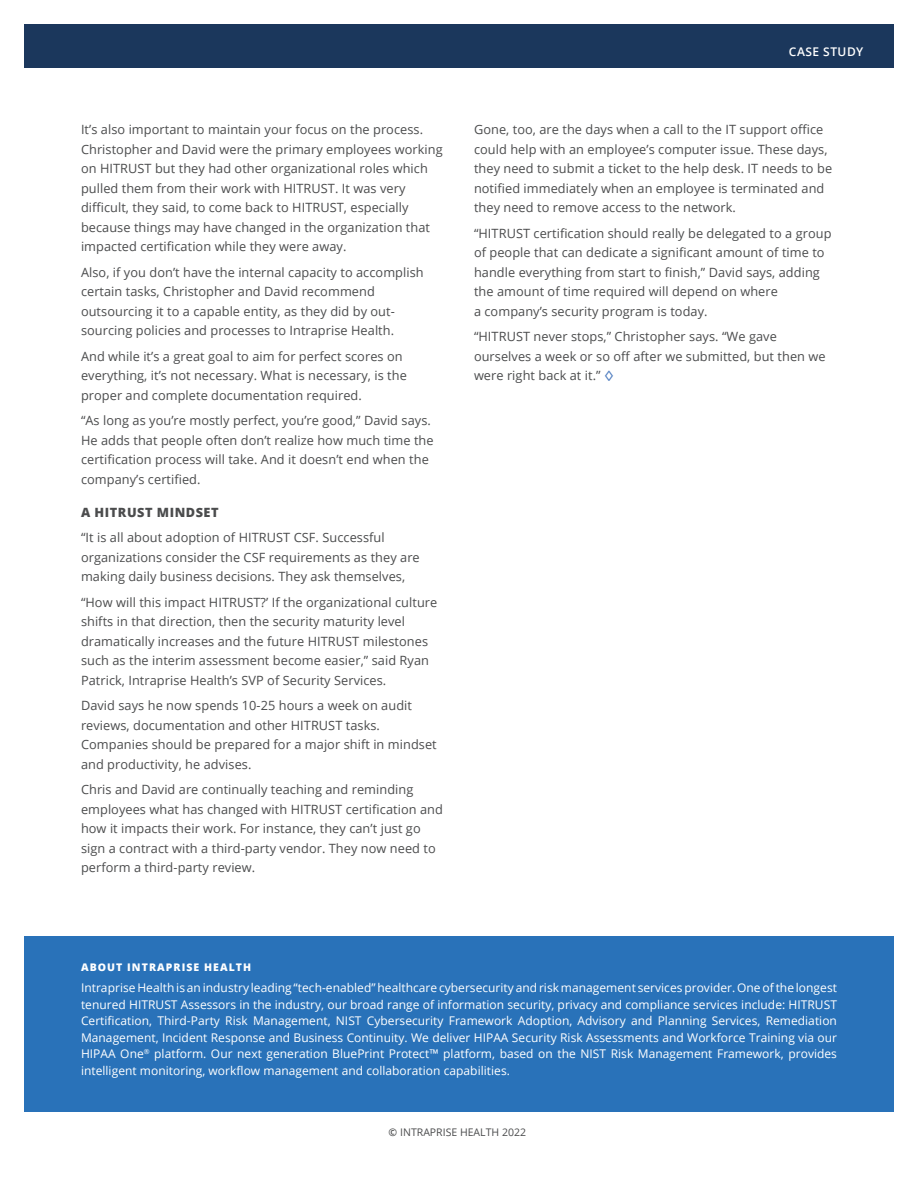
<style>
.page{position:relative;width:918px;height:1188px;background:#fff}
.page>*{position:absolute;margin:0;border:0;box-sizing:border-box;transform-origin:0 0}
.IH_-_Copy_8_5_14_-_8{font:12.75px/19.5px "Open Sans";letter-spacing:.005em;color:#4b4c4d}
.IH_-_Copy_8_5_14_-_8-2{font:800 12.75px "Open Sans";letter-spacing:.04em;color:#4b4c4d}
.t1{font:12px/16.5px "Open Sans";letter-spacing:.005em;color:#fff;text-align:justify}
.t2{font:600 12px "Open Sans";letter-spacing:.04em;color:#fff}
.t3{font:800 10.5px "Open Sans";letter-spacing:.1em;color:#fff}
.t4{font:10.5px "Open Sans";color:#4b4c4d}
.s1{font-size:14.4px;color:#5380c1}
.s2{font-weight:600}
</style>
<div class="page">
<div style="left:15px;top:936px;width:884px;height:175px;background:#2972b9"></div>
<div style="left:12px;top:16px;width:891px;height:52px;background:#1b375c"></div>
<div style="left:0;top:0;width:918px;height:1188px;border:24px solid #fff"></div>
<p class="IH_-_Copy_8_5_14_-_8" style="left:81px;top:120px;width:363px">It’s also important to maintain your focus on the process.<br>Christopher and David were the primary employees working on HITRUST but they had other organizational roles which pulled them from their work with HITRUST. It was very difficult, they said, to come back to HITRUST, especially because things may have changed in the organization that impacted certification while they were away.</p>
<p class="IH_-_Copy_8_5_14_-_8" style="left:81px;top:262px;width:344px">Also, if you don’t have the internal capacity to accomplish certain tasks, Christopher and David recommend outsourcing it to a capable entity, as they did by out&shy;sourcing policies and processes to Intraprise Health.</p>
<p class="IH_-_Copy_8_5_14_-_8" style="left:81px;top:346px;width:327px">And while it’s a great goal to aim for perfect scores on everything, it’s not necessary. What is necessary, is the proper and complete documentation required.</p>
<p class="IH_-_Copy_8_5_14_-_8" style="left:81px;top:411px;width:354px">“As long as you’re mostly perfect, you’re good,” David says.<br>He adds that people often don’t realize how much time the certification process will take. And it doesn’t end when the company’s certified.</p>
<p class="IH_-_Copy_8_5_14_-_8-2" style="left:81px;top:502px;width:139px">A HITRUST MINDSET</p>
<p class="IH_-_Copy_8_5_14_-_8" style="left:81px;top:528px;width:340px">“It is all about adoption of HITRUST CSF. Successful organizations consider the CSF requirements as they are making daily business decisions. They ask themselves,</p>
<p class="IH_-_Copy_8_5_14_-_8" style="left:81px;top:592px;width:358px">“How will this impact HITRUST?’ If the organizational culture shifts in that direction, then the security maturity level dramatically increases and the future HITRUST milestones such as the interim assessment become easier,” said Ryan Patrick, Intraprise Health’s SVP of Security Services.</p>
<p class="IH_-_Copy_8_5_14_-_8" style="left:81px;top:696px;width:357px">David says he now spends 10-25 hours a week on audit reviews, documentation and other HITRUST tasks.<br>Companies should be prepared for a major shift in mindset and productivity, he advises.</p>
<p class="IH_-_Copy_8_5_14_-_8" style="left:81px;top:780px;width:363px">Chris and David are continually teaching and reminding employees what has changed with HITRUST certification and how it impacts their work. For instance, they can’t just go sign a contract with a third-party vendor. They now need to perform a third-party review.</p>
<p class="t2" style="left:789px;top:43px;width:76px">CASE STUDY</p>
<p class="IH_-_Copy_8_5_14_-_8" style="left:474px;top:120px;width:360px">Gone, too, are the days when a call to the IT support office could help with an employee’s computer issue. These days, they need to submit a ticket to the help desk. IT needs to be notified immediately when an employee is terminated and they need to remove access to the network.</p>
<p class="IH_-_Copy_8_5_14_-_8" style="left:474px;top:223px;width:359px">“HITRUST certification should really be delegated to a group of people that can dedicate a significant amount of time to handle everything from start to finish,” David says, adding the amount of time required will depend on where<br>a company’s security program is today.</p>
<p class="IH_-_Copy_8_5_14_-_8" style="left:474px;top:327px;width:353px">“HITRUST never stops,” Christopher says. “We gave ourselves a week or so off after we submitted, but then we were right back at it.” <span class="s1">◊</span></p>
<p class="t3" style="left:81px;top:959px;width:172px">ABOUT INTRAPRISE HEALTH</p>
<p class="t1" style="left:81px;top:979px;width:758px">Intraprise Health is an industry leading “tech-enabled” healthcare cybersecurity and risk management services provider. One of the longest tenured HITRUST Assessors in the industry, our broad range of information security, privacy and compliance services include: HITRUST Certification, Third-Party Risk Management, NIST Cybersecurity Framework Adoption, Advisory and Planning Services, Remediation Management, Incident Response and Business Continuity. We deliver HIPAA Security Risk Assessments and Workforce Training via our HIPAA One<sup>®</sup> platform. Our next generation BluePrint Protect™ platform, based on the NIST Risk Management Framework, provides intelligent monitoring, workflow management and collaboration capabilities.</p>
<p class="t4" style="left:388px;top:1124px;width:139px"><span class="s2">©</span> INTRAPRISE HEALTH 2022</p>
</div>
